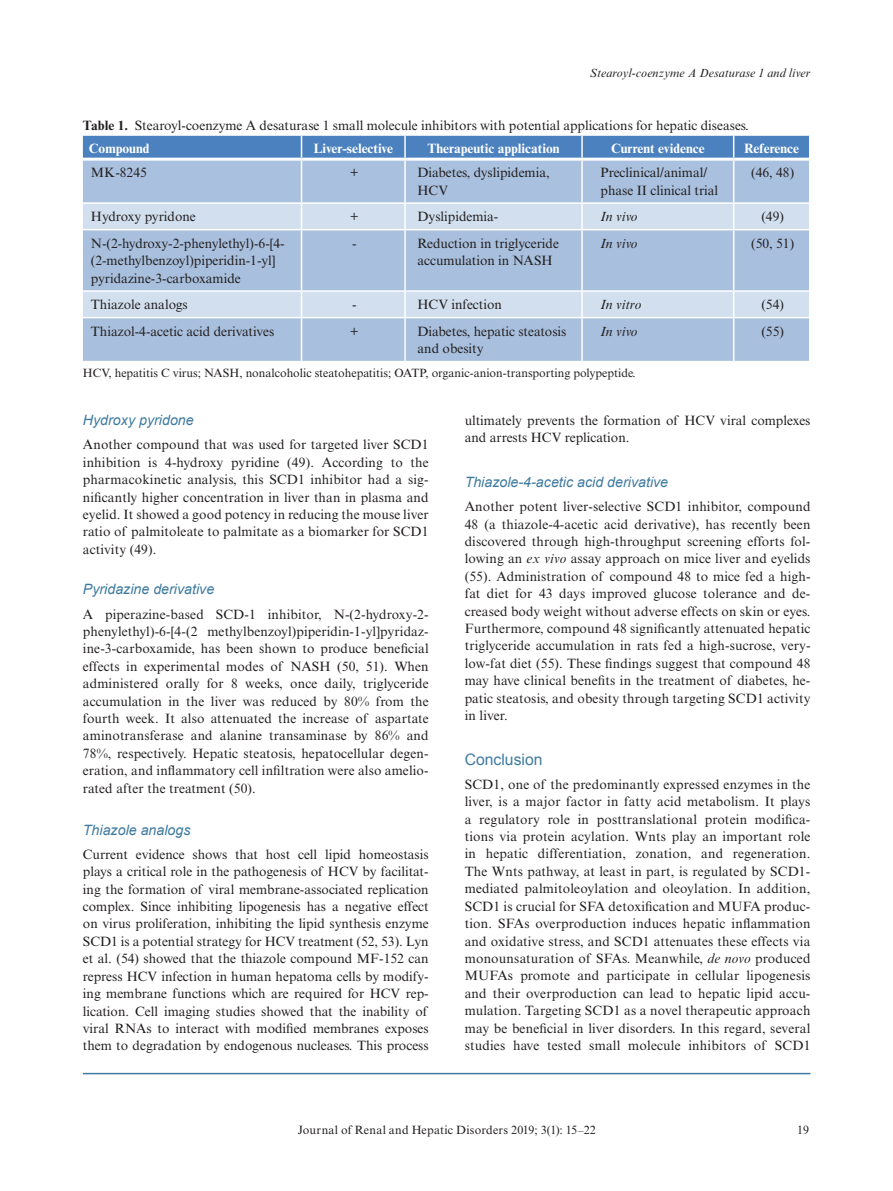
<style>
.page{position:relative;width:893px;height:1191px;background:#fff}
.page>*{position:absolute;margin:0;border:0;box-sizing:border-box;transform-origin:0 0}
.t1{font:15.75px "Arial";color:#3f7ba0}
.t2{font:italic 14.25px "Arial";color:#3f7ba0}
.TX{font:13.5px/17.4px "Times New Roman MT Std";letter-spacing:.01em;color:#231f20;text-align:justify}
.TB{font:13.5px/17.4px "Times New Roman MT Std";color:#231f20}
.TT{font:13.5px "Times New Roman MT Std";color:#231f20}
.TCH{font:700 13.5px "Times New Roman MT Std";color:#fff}
.TB-2{font:italic 13.5px "Times New Roman MT Std";color:#231f20}
.TS{font:12px "Times New Roman MT Std";color:#231f20}
.TS-2{font:12px "Times New Roman MT Std";letter-spacing:.02em;color:#231f20}
.t3{font:italic 12px "Times New Roman MT Std";letter-spacing:.005em;color:#231f20}
.s1{font-weight:700}
.s2{font-style:italic}
</style>
<div class="page">
<hr style="left:83px;top:1072px;width:727px;height:2px;background:#3f7ba0">
<svg style="left:83px;top:230px;width:726px;height:131px;background:#b0c5e0"></svg>
<hr style="left:301px;top:230px;width:1px;height:60px;background:#fff">
<hr style="left:404px;top:230px;width:2px;height:60px;background:#fff">
<hr style="left:581px;top:230px;width:2px;height:60px;background:#fff">
<hr style="left:733px;top:230px;width:1px;height:60px;background:#fff">
<hr style="left:83px;top:290px;width:218px;height:2px;background:#fff">
<hr style="left:302px;top:290px;width:103px;height:2px;background:#fff">
<svg style="left:301px;top:292px;width:1px;height:25px"></svg>
<hr style="left:405px;top:290px;width:177px;height:2px;background:#fff">
<hr style="left:404px;top:292px;width:2px;height:25px;background:#fff">
<hr style="left:582px;top:290px;width:152px;height:2px;background:#fff">
<hr style="left:581px;top:292px;width:2px;height:25px;background:#fff">
<hr style="left:734px;top:290px;width:76px;height:2px;background:#fff">
<svg style="left:733px;top:292px;width:1px;height:25px"></svg>
<hr style="left:83px;top:317px;width:218px;height:1px;background:#fff">
<hr style="left:302px;top:317px;width:103px;height:1px;background:#fff">
<hr style="left:301px;top:318px;width:1px;height:43px;background:#fff">
<hr style="left:405px;top:317px;width:177px;height:1px;background:#fff">
<hr style="left:404px;top:318px;width:2px;height:43px;background:#fff">
<hr style="left:582px;top:317px;width:152px;height:1px;background:#fff">
<hr style="left:581px;top:318px;width:2px;height:43px;background:#fff">
<hr style="left:734px;top:317px;width:76px;height:1px;background:#fff">
<hr style="left:733px;top:318px;width:1px;height:43px;background:#fff">
<svg style="left:83px;top:136px;width:727px;height:93px;background:#a2bddc"></svg>
<p class="t3" style="left:590px;top:66px;width:222px">Stearoyl-coenzyme A Desaturase 1 and liver</p>
<p class="TT" style="left:83px;top:117px;width:667px"><span class="s1">Table 1.</span> Stearoyl-coenzyme A desaturase 1 small molecule inhibitors with potential applications for hepatic diseases.</p>
<p class="TCH" style="left:89px;top:140px;width:62px">Compound</p>
<p class="TCH" style="left:314px;top:140px;width:81px">Liver-selective</p>
<p class="TCH" style="left:427px;top:140px;width:134px">Therapeutic application</p>
<p class="TCH" style="left:611px;top:140px;width:95px">Current evidence</p>
<p class="TCH" style="left:744px;top:140px;width:56px">Reference</p>
<p class="TB" style="left:91px;top:164px;width:57px">MK-8245</p>
<p class="TB" style="left:350px;top:164px;width:11px">+</p>
<p class="TB" style="left:418px;top:164px;width:134px">Diabetes, dyslipidemia,<br>HCV</p>
<p class="TB" style="left:601px;top:164px;width:119px">Preclinical/animal/ phase II clinical trial</p>
<p class="TB" style="left:751px;top:164px;width:45px">(46, 48)</p>
<p class="TB" style="left:91px;top:208px;width:106px">Hydroxy pyridone</p>
<p class="TB" style="left:350px;top:208px;width:11px">+</p>
<p class="TB" style="left:418px;top:208px;width:82px">Dyslipidemia-</p>
<p class="TB-2" style="left:601px;top:209px;width:39px">In vivo</p>
<p class="TB" style="left:761px;top:208px;width:24px">(49)</p>
<p class="TB" style="left:91px;top:235px;width:195px">N-(2-hydroxy-2-phenylethyl)-6-[4- (2-methylbenzoyl)piperidin-1-yl] pyridazine-3-carboxamide</p>
<p class="TB" style="left:352px;top:235px;width:6px">-</p>
<p class="TB" style="left:418px;top:235px;width:143px">Reduction in triglyceride accumulation in NASH</p>
<p class="TB-2" style="left:601px;top:236px;width:39px">In vivo</p>
<p class="TB" style="left:751px;top:235px;width:45px">(50, 51)</p>
<p class="TB" style="left:91px;top:296px;width:98px">Thiazole analogs</p>
<p class="TB" style="left:352px;top:296px;width:6px">-</p>
<p class="TB" style="left:418px;top:296px;width:86px">HCV infection</p>
<p class="TB-2" style="left:601px;top:297px;width:42px">In vitro</p>
<p class="TB" style="left:761px;top:296px;width:24px">(54)</p>
<p class="TB" style="left:91px;top:323px;width:185px">Thiazol-4-acetic acid derivatives</p>
<p class="TB" style="left:350px;top:323px;width:11px">+</p>
<p class="TB" style="left:418px;top:323px;width:150px">Diabetes, hepatic steatosis and obesity</p>
<p class="TB-2" style="left:601px;top:324px;width:39px">In vivo</p>
<p class="TB" style="left:761px;top:323px;width:24px">(55)</p>
<p class="TS" style="left:83px;top:366px;width:554px">HCV, hepatitis C virus; NASH, nonalcoholic steatohepatitis; OATP, organic-anion-transporting polypeptide.</p>
<h2 class="t2" style="left:83px;top:411px;width:112px">Hydroxy pyridone</h2>
<p class="TX" style="left:83px;top:436px;width:347px">Another compound that was used for targeted liver SCD1 inhibition is 4-hydroxy pyridine (49). According to the pharmacokinetic analysis, this SCD1 inhibitor had a sig&shy;nificantly higher concentration in liver than in plasma and eyelid. It showed a good potency in reducing the mouse liver ratio of palmitoleate to palmitate as a biomarker for SCD1 activity (49).</p>
<h2 class="t2" style="left:83px;top:580px;width:133px">Pyridazine derivative</h2>
<p class="TX" style="left:83px;top:605px;width:347px">A piperazine-based SCD-1 inhibitor, N-(2-hydroxy-2- phenylethyl)-6-[4-(2 methylbenzoyl)piperidin-1-yl]pyridaz&shy;ine-3-carboxamide, has been shown to produce beneficial effects in experimental modes of NASH (50, 51). When administered orally for 8 weeks, once daily, triglyceride accumulation in the liver was reduced by 80% from the fourth week. It also attenuated the increase of aspartate aminotransferase and alanine transaminase by 86% and 78%, respectively. Hepatic steatosis, hepatocellular degen&shy;eration, and inflammatory cell infiltration were also amelio&shy;rated after the treatment (50).</p>
<h2 class="t2" style="left:83px;top:820px;width:109px">Thiazole analogs</h2>
<p class="TX" style="left:83px;top:845px;width:347px">Current evidence shows that host cell lipid homeostasis plays a critical role in the pathogenesis of HCV by facilitat&shy;ing the formation of viral membrane-associated replication complex. Since inhibiting lipogenesis has a negative effect on virus proliferation, inhibiting the lipid synthesis enzyme SCD1 is a potential strategy for HCV treatment (52, 53). Lyn et al. (54) showed that the thiazole compound MF-152 can repress HCV infection in human hepatoma cells by modify&shy;ing membrane functions which are required for HCV rep&shy;lication. Cell imaging studies showed that the inability of viral RNAs to interact with modified membranes exposes them to degradation by endogenous nucleases. This process</p>
<p class="TX" style="left:465px;top:411px;width:347px">ultimately prevents the formation of HCV viral complexes and arrests HCV replication.</p>
<h2 class="t2" style="left:465px;top:473px;width:205px">Thiazole-4-acetic acid derivative</h2>
<p class="TX" style="left:465px;top:498px;width:347px">Another potent liver-selective SCD1 inhibitor, compound 48 (a thiazole-4-acetic acid derivative), has recently been discovered through high-throughput screening efforts fol&shy;lowing an <span class="s2">ex vivo</span> assay approach on mice liver and eyelids (55). Administration of compound 48 to mice fed a high&shy;fat diet for 43 days improved glucose tolerance and de&shy;creased body weight without adverse effects on skin or eyes.<br>Furthermore, compound 48 significantly attenuated hepatic triglyceride accumulation in rats fed a high-sucrose, very&shy;low-fat diet (55). These findings suggest that compound 48 may have clinical benefits in the treatment of diabetes, he&shy;patic steatosis, and obesity through targeting SCD1 activity in liver.</p>
<h1 class="t1" style="left:465px;top:749px;width:79px">Conclusion</h1>
<p class="TX" style="left:465px;top:775px;width:347px">SCD1, one of the predominantly expressed enzymes in the liver, is a major factor in fatty acid metabolism. It plays a regulatory role in posttranslational protein modifica&shy;tions via protein acylation. Wnts play an important role in hepatic differentiation, zonation, and regeneration.<br>The Wnts pathway, at least in part, is regulated by SCD1- mediated palmitoleoylation and oleoylation. In addition, SCD1 is crucial for SFA detoxification and MUFA produc&shy;tion. SFAs overproduction induces hepatic inflammation and oxidative stress, and SCD1 attenuates these effects via monounsaturation of SFAs. Meanwhile, <span class="s2">de novo</span> produced MUFAs promote and participate in cellular lipogenesis and their overproduction can lead to hepatic lipid accu&shy;mulation. Targeting SCD1 as a novel therapeutic approach may be beneficial in liver disorders. In this regard, several studies have tested small molecule inhibitors of SCD1</p>
<p class="TS-2" style="left:298px;top:1123px;width:300px">Journal of Renal and Hepatic Disorders 2019; 3(1): 15–22</p>
<p class="TS" style="left:797px;top:1123px;width:13px">19</p>
</div>
